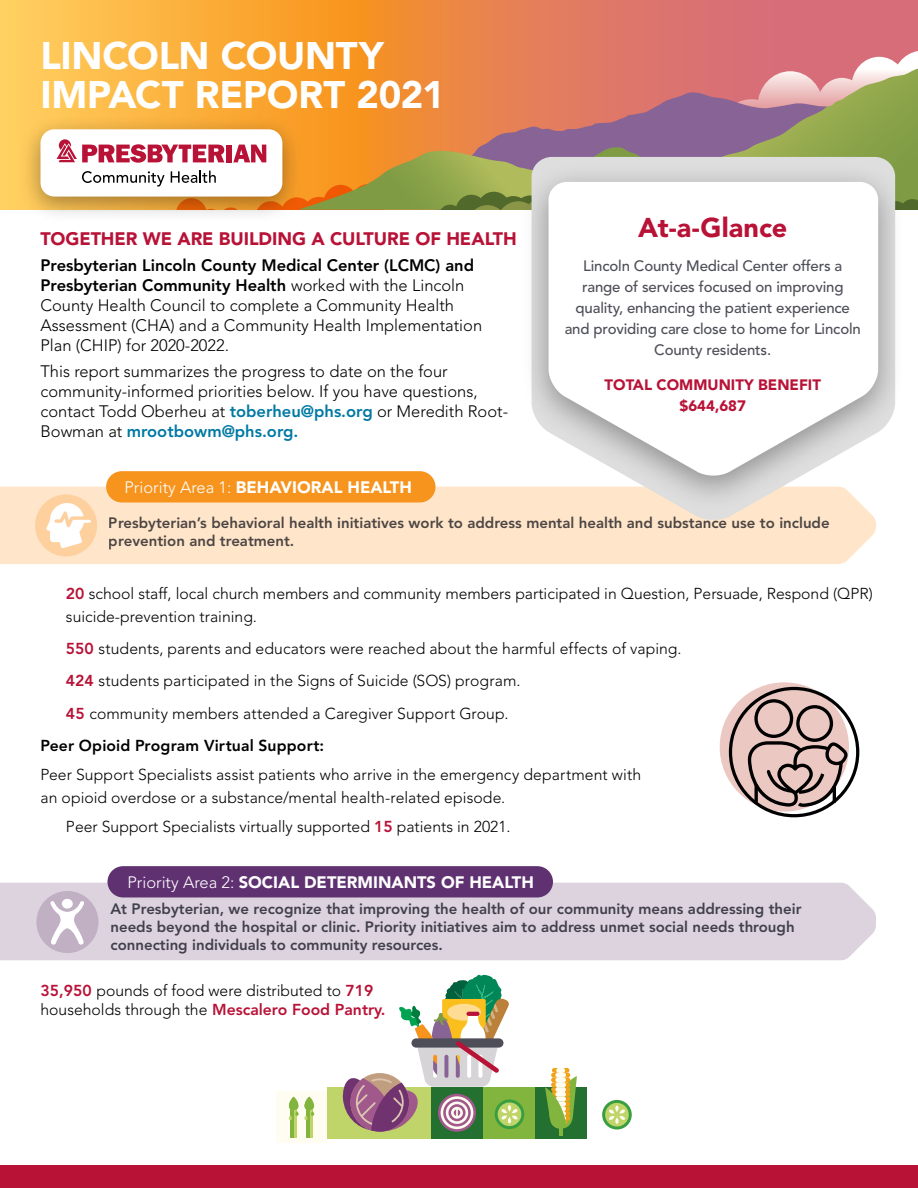
<style>
.page{position:relative;width:918px;height:1188px;background:#fff}
.page>*{position:absolute;margin:0;border:0;box-sizing:border-box;transform-origin:0 0}
.t1{font:900 38.1px/38.5px "Avenir LT Std";letter-spacing:-.01em;color:#fff}
.t2{font:900 27px "Avenir LT Std";color:#b81237}
.t3{font:900 18px "Avenir LT Std";letter-spacing:-.005em;color:#b81237}
.t4{font:300 16.5px/19.8px "Avenir LT Std";color:#000}
.t5{font:900 16.5px "Avenir LT Std";color:#fff}
.t6{font:300 15.75px/22.5px "Avenir LT Std";color:#000}
.t7{font:800 15.75px "Avenir LT Std";letter-spacing:.01em;color:#000}
.t8{font:800 15px/18px "Avenir LT Std";color:#4d4e57}
.t9{font:500 15px/21px "Avenir LT Std";letter-spacing:-.01em;color:#4d4e57;text-align:center}
.t10{font:900 15px/21px "Avenir LT Std";color:#b81237;text-align:center}
.s1{font-weight:800}
.s2{font-weight:800;color:#0079a3}
.s3{font-weight:300}
.s4{font-weight:800;color:#b81237}
</style>
<div class="page">
<svg style="left:0;top:0;width:918px;height:210px;background:#ec9554"></svg>
<div style="left:0;top:475px;width:876px;height:89px;background:#ffe6ca"></div>
<div style="left:35px;top:494px;width:62px;height:62px;background:#fed09e;border-radius:50%"></div>
<svg style="left:46px;top:503px;width:45px;height:45px"></svg>
<div style="left:106px;top:471px;width:330px;height:31px;background:#f7941e;border-radius:16px"></div>
<svg style="left:532px;top:511px;width:344px;height:10px;background:#fbe5cc"></svg>
<div style="left:0;top:1165px;width:918px;height:23px;background:#b81237"></div>
<div style="left:521px;top:162px;width:385px;height:349px;background:#000;opacity:.35"></div>
<svg style="left:549px;top:210px;width:329px;height:267px"></svg>
<div style="left:19px;top:114px;width:285px;height:111px;background:#000;opacity:.35"></div>
<div style="left:41px;top:129px;width:241px;height:68px;background:#fff;border-radius:14px"></div>
<svg style="left:57px;top:51px;width:861px;height:159px"></svg>
<svg style="left:0;top:872px;width:876px;height:89px;background:#dfd6e0"></svg>
<div style="left:108px;top:866px;width:445px;height:31px;background:#5f3171;border-radius:16px"></div>
<div style="left:36px;top:891px;width:63px;height:62px;background:#c1afc4;border-radius:50%"></div>
<div style="left:62px;top:899px;width:11px;height:10px;background:#fff;border-radius:50%"></div>
<svg style="left:50px;top:901px;width:34px;height:44px"></svg>
<div style="left:276px;top:1091px;width:52px;height:52px;background:#fffcf2"></div>
<div style="left:327px;top:1087px;width:52px;height:51px;background:#bfd469"></div>
<div style="left:379px;top:1087px;width:52px;height:51px;background:#bfd469"></div>
<div style="left:431px;top:1087px;width:52px;height:51px;background:#247030"></div>
<div style="left:483px;top:1087px;width:52px;height:51px;background:#82b53d"></div>
<div style="left:535px;top:1087px;width:52px;height:51px;background:#247030"></div>
<svg style="left:602px;top:1100px;width:30px;height:30px"></svg>
<svg style="left:604px;top:1102px;width:26px;height:25px"></svg>
<div style="left:495px;top:1099px;width:29px;height:30px;background:#389e40;border-radius:50%"></div>
<hr style="left:559px;top:1122px;width:4px;height:14px;background:#82b53d">
<div style="left:552px;top:1068px;width:9px;height:5px;background:#f0a31a;border-radius:2px"></div>
<div style="left:561px;top:1068px;width:8px;height:5px;background:#f0a31a;border-radius:2px"></div>
<div style="left:556px;top:1068px;width:9px;height:5px;background:#fffcf2;border-radius:2px"></div>
<svg style="left:545px;top:1073px;width:32px;height:56px"></svg>
<div style="left:290px;top:1105px;width:7px;height:32px;background:#bfd469"></div>
<hr style="left:290px;top:1105px;width:4px;height:32px;background:#82b53d">
<svg style="left:309px;top:1120px;width:4px;height:17px"></svg>
<hr style="left:306px;top:1105px;width:3px;height:32px;background:#82b53d">
<svg style="left:289px;top:1097px;width:25px;height:23px"></svg>
<svg style="left:342px;top:975px;width:180px;height:157px"></svg>
<svg style="left:720px;top:682px;width:129px;height:130px;background:#d1b2ac"></svg>
<div style="left:729px;top:687px;width:130px;height:130px;border:3px solid #000;border-radius:50%"></div>
<svg style="left:746px;top:698px;width:106px;height:111px;background:#b69e9a"></svg>
<h1 class="t1" style="left:40px;top:37px;width:406px">LINCOLN COUNTY<br>IMPACT REPORT 2021</h1>
<p class="t3" style="left:40px;top:228px;width:478px">TOGETHER WE ARE BUILDING A CULTURE OF HEALTH</p>
<p class="t4" style="left:40px;top:256px;width:443px"><span class="s1">Presbyterian Lincoln County Medical Center (LCMC) and Presbyterian Community Health</span> worked with the Lincoln County Health Council to complete a Community Health Assessment (CHA) and a Community Health Implementation Plan (CHIP) for 2020-2022.</p>
<p class="t4" style="left:40px;top:362px;width:469px">This report summarizes the progress to date on the four community-informed priorities below. If you have questions, contact Todd Oberheu at <span class="s2">toberheu@phs.org</span> or Meredith Root-Bowman at <span class="s2">mrootbowm@phs.org.</span></p>
<p class="t5" style="left:124px;top:477px;width:289px"><span class="s3">Priority Area 1:</span> BEHAVIORAL HEALTH</p>
<h2 class="t2" style="left:638px;top:211px;width:151px">At-a-Glance</h2>
<p class="t9" style="left:565px;top:256px;width:298px">Lincoln County Medical Center offers a range of services focused on improving quality, enhancing the patient experience and providing care close to home for Lincoln County residents.</p>
<p class="t10" style="left:605px;top:374px;width:218px">TOTAL COMMUNITY BENEFIT $644,687</p>
<p class="t8" style="left:109px;top:514px;width:722px">Presbyterian’s behavioral health initiatives work to address mental health and substance use to include prevention and treatment.</p>
<p class="t6" style="left:66px;top:582px;width:808px"><span class="s4">20</span> school staff, local church members and community members participated in Question, Persuade, Respond (QPR) suicide-prevention training.</p>
<p class="t6" style="left:66px;top:637px;width:617px"><span class="s4">550</span> students, parents and educators were reached about the harmful effects of vaping.</p>
<p class="t6" style="left:66px;top:670px;width:456px"><span class="s4">424</span> students participated in the Signs of Suicide (SOS) program.</p>
<p class="t6" style="left:66px;top:702px;width:444px"><span class="s4">45</span> community members attended a Caregiver Support Group.</p>
<p class="t7" style="left:40px;top:736px;width:285px">Peer Opioid Program Virtual Support:</p>
<p class="t6" style="left:40px;top:764px;width:602px">Peer Support Specialists assist patients who arrive in the emergency department with an opioid overdose or a substance/mental health-related episode.</p>
<p class="t6" style="left:66px;top:816px;width:446px">Peer Support Specialists virtually supported <span class="s4">15</span> patients in 2021.</p>
<p class="t5" style="left:127px;top:872px;width:408px"><span class="s3">Priority Area 2:</span> SOCIAL DETERMINANTS OF HEALTH</p>
<p class="t8" style="left:111px;top:900px;width:693px">At Presbyterian, we recognize that improving the health of our community means addressing their needs beyond the hospital or clinic. Priority initiatives aim to address unmet social needs through connecting individuals to community resources.</p>
<p class="t6" style="left:40px;top:981px;width:347px;line-height:18.9px"><span class="s4">35,950</span> pounds of food were distributed to <span class="s4">719 </span>households through the <span class="s4">Mescalero Food Pantry.</span></p>
</div>
